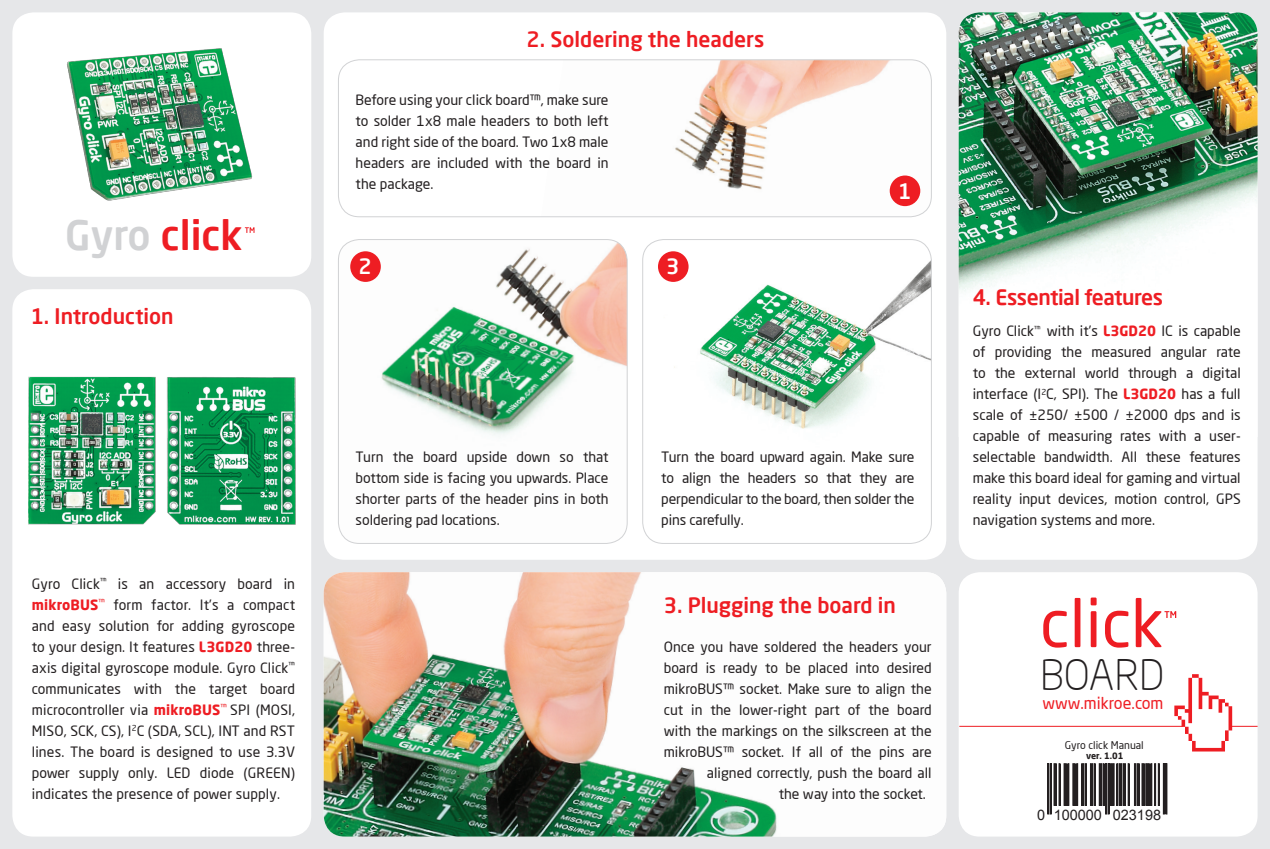
<style>
.page{position:relative;width:1270px;height:849px;background:#fff}
.page>*{position:absolute;margin:0;border:0;box-sizing:border-box;transform-origin:0 0}
.t1{font:65.45px "Neo Sans Pro";color:#ee1d23}
.t2{font:300 41.3px "Neo Sans Pro";color:#231f20}
.Section_Title{font:500 40.43px "Neo Sans Pro";color:#ee1d23}
.t3{font:500 21px "Neo Sans Pro";color:#ee1d23}
.t4{font:500 21px "Neo Sans Pro";letter-spacing:-.02em;color:#ee1d23}
.t5{font:500 21px "Neo Sans Pro";color:#fff}
.t6{font:16.1px "Neo Sans Pro";color:#ee1d23}
.t7{font:14.53px "Arial";color:#231f20}
.Body_Text{font:14px/21px "Neo Sans Pro";color:#231f20;text-align:justify}
.t8{font:10.5px "Neo Sans Pro";color:#231f20}
.t9{font:700 8.75px "Neo Sans Pro";color:#231f20}
.s1{color:#d1d2d4}
.s2{font-weight:700;color:#ee1d23}
</style>
<div class="page">
<div style="left:0;top:0;width:1270px;height:848px;background:#e6e7e9"></div>
<div style="left:12px;top:12px;width:299px;height:265px;background:#fff;border-radius:21px"></div>
<img style="left:67px;top:48px;width:186px;height:153px">
<div style="left:12px;top:289px;width:299px;height:547px;background:#fff;border-radius:21px"></div>
<div style="left:959px;top:12px;width:299px;height:547px;background:#fff;border-radius:21px"></div>
<img style="left:959px;top:12px;width:299px;height:280px">
<img style="left:324px;top:572px;width:622px;height:264px">
<div style="left:324px;top:12px;width:622px;height:547px;background:#fff;border-radius:21px"></div>
<img style="left:338px;top:239px;width:289px;height:304px">
<div style="left:338px;top:239px;width:289px;height:304px;border:1px solid #d1d2d4;border-radius:21px"></div>
<img style="left:675px;top:61px;width:256px;height:156px">
<div style="left:338px;top:59px;width:594px;height:158px;border:1px solid #d1d2d4;border-radius:21px"></div>
<img style="left:644px;top:239px;width:286px;height:190px">
<div style="left:642px;top:239px;width:290px;height:304px;border:1px solid #d1d2d4;border-radius:21px"></div>
<div style="left:350px;top:251px;width:31px;height:31px;background:#ee1d23;border-radius:50%"></div>
<div style="left:658px;top:251px;width:31px;height:31px;background:#ee1d23;border-radius:50%"></div>
<div style="left:890px;top:175px;width:30px;height:31px;background:#ee1d23;border-radius:50%"></div>
<svg style="left:245px;top:227px;width:9px;height:6px"></svg>
<div style="left:959px;top:572px;width:299px;height:264px;background:#fff;border-radius:21px"></div>
<svg style="left:1164px;top:611px;width:12px;height:6px"></svg>
<div style="left:1048px;top:763px;width:1px;height:50px;border:1px solid #231f20"></div>
<div style="left:1050px;top:763px;width:1px;height:50px;border:1px solid #231f20"></div>
<div style="left:1054px;top:763px;width:2px;height:42px;border:1px solid #231f20"></div>
<div style="left:1059px;top:763px;width:1px;height:42px;border:1px solid #231f20"></div>
<div style="left:1064px;top:763px;width:2px;height:42px;border:1px solid #231f20"></div>
<div style="left:1068px;top:763px;width:1px;height:42px;border:1px solid #231f20"></div>
<div style="left:1073px;top:763px;width:2px;height:42px;border:1px solid #231f20"></div>
<div style="left:1076px;top:763px;width:2px;height:42px;border:1px solid #231f20"></div>
<div style="left:1081px;top:763px;width:3px;height:42px;border:1px solid #231f20"></div>
<div style="left:1085px;top:763px;width:2px;height:42px;border:1px solid #231f20"></div>
<div style="left:1090px;top:763px;width:3px;height:42px;border:1px solid #231f20"></div>
<div style="left:1094px;top:763px;width:1px;height:42px;border:1px solid #231f20"></div>
<div style="left:1099px;top:763px;width:3px;height:42px;border:1px solid #231f20"></div>
<div style="left:1103px;top:763px;width:1px;height:42px;border:1px solid #231f20"></div>
<div style="left:1105px;top:763px;width:2px;height:50px;border:1px solid #231f20"></div>
<div style="left:1108px;top:763px;width:1px;height:50px;border:1px solid #231f20"></div>
<div style="left:1110px;top:763px;width:4px;height:42px;border:1px solid #231f20"></div>
<div style="left:1117px;top:763px;width:1px;height:42px;border:1px solid #231f20"></div>
<div style="left:1119px;top:763px;width:3px;height:42px;border:1px solid #231f20"></div>
<div style="left:1123px;top:763px;width:2px;height:42px;border:1px solid #231f20"></div>
<div style="left:1128px;top:763px;width:1px;height:42px;border:1px solid #231f20"></div>
<div style="left:1134px;top:763px;width:2px;height:42px;border:1px solid #231f20"></div>
<div style="left:1137px;top:763px;width:2px;height:42px;border:1px solid #231f20"></div>
<div style="left:1142px;top:763px;width:2px;height:42px;border:1px solid #231f20"></div>
<div style="left:1146px;top:763px;width:3px;height:42px;border:1px solid #231f20"></div>
<div style="left:1151px;top:763px;width:1px;height:42px;border:1px solid #231f20"></div>
<div style="left:1154px;top:763px;width:2px;height:42px;border:1px solid #231f20"></div>
<div style="left:1158px;top:763px;width:1px;height:42px;border:1px solid #231f20"></div>
<div style="left:1163px;top:763px;width:1px;height:50px;border:1px solid #231f20"></div>
<div style="left:1166px;top:763px;width:1px;height:50px;border:1px solid #231f20"></div>
<hr style="left:959px;top:725px;width:224px;height:1px;background:#ee1d23">
<svg style="left:1174px;top:674px;width:84px;height:77px"></svg>
<img style="left:167px;top:377px;width:129px;height:148px">
<img style="left:29px;top:376px;width:127px;height:149px">
<p class="Section_Title" style="left:65px;top:209px;width:179px"><span class="s1">Gyro</span> click</p>
<p class="t3" style="left:31px;top:302px;width:144px">1. Introduction</p>
<p class="Body_Text" style="left:32px;top:572px;width:265px">Gyro Click<sup>™</sup> is an accessory board in <span class="s2">mikroBUS</span><sup>™</sup> form factor. It’s a compact and easy solution for adding gyroscope to your design. It features <span class="s2">L3GD20</span> three&shy;axis digital gyroscope module. Gyro Click<sup>™ </sup>communicates with the target board microcontroller via <span class="s2">mikroBUS</span><sup>™</sup> SPI (MOSI, MISO, SCK, CS), I<sup>2</sup>C (SDA, SCL), INT and RST lines. The board is designed to use 3.3V power supply only. LED diode (GREEN) indicates the presence of power supply.</p>
<p class="t3" style="left:527px;top:26px;width:239px">2. Soldering the headers</p>
<p class="Body_Text" style="left:356px;top:89px;width:255px">Before using your click board™, make sure to solder 1x8 male headers to both left and right side of the board. Two 1x8 male headers are included with the board in the package.</p>
<p class="t5" style="left:359px;top:253px;width:15px">2</p>
<p class="t5" style="left:666px;top:253px;width:15px">3</p>
<p class="t5" style="left:898px;top:177px;width:15px">1</p>
<p class="Body_Text" style="left:356px;top:446px;width:254px">Turn the board upside down so that bottom side is facing you upwards. Place shorter parts of the header pins in both soldering pad locations.</p>
<p class="Body_Text" style="left:661px;top:446px;width:255px">Turn the board upward again. Make sure to align the headers so that they are perpendicular to the board, then solder the pins carefully.</p>
<p class="t3" style="left:664px;top:591px;width:234px">3. Plugging the board in</p>
<p class="Body_Text" style="left:664px;top:635px;width:269px">Once you have soldered the headers your</p>
<p class="Body_Text" style="left:664px;top:656px;width:269px">board is ready to be placed into desired</p>
<p class="Body_Text" style="left:664px;top:677px;width:269px">mikroBUS™ socket. Make sure to align the</p>
<p class="Body_Text" style="left:664px;top:698px;width:269px">cut in the lower-right part of the board</p>
<p class="Body_Text" style="left:664px;top:719px;width:269px">with the markings on the silkscreen at the</p>
<p class="Body_Text" style="left:664px;top:740px;width:269px">mikroBUS™ socket. If all of the pins are</p>
<p class="Body_Text" style="left:707px;top:761px;width:226px">aligned correctly, push the board all</p>
<p class="Body_Text" style="left:779px;top:782px;width:149px">the way into the socket.</p>
<p class="t4" style="left:973px;top:284px;width:192px">4. Essential features</p>
<p class="Body_Text" style="left:973px;top:320px;width:269px">Gyro Click<sup>™</sup> with it’s <span class="s2">L3GD20</span> IC is capable of providing the measured angular rate to the external world through a digital interface (I<sup>2</sup>C, SPI). The <span class="s2">L3GD20</span> has a full scale of ±250/ ±500 / ±2000 dps and is capable of measuring rates with a user&shy;selectable bandwidth. All these features make this board ideal for gaming and virtual reality input devices, motion control, GPS navigation systems and more.</p>
<p class="t1" style="left:1040px;top:582px;width:125px">click</p>
<p class="t2" style="left:1040px;top:649px;width:126px">BOARD</p>
<p class="t6" style="left:1042px;top:693px;width:122px">www.mikroe.com</p>
<p class="t8" style="left:1065px;top:738px;width:81px">Gyro click Manual</p>
<p class="t9" style="left:1086px;top:750px;width:39px">ver. 1.01</p>
<p class="t7" style="left:1037px;top:804px;width:125px">0 100000 023198</p>
</div>
